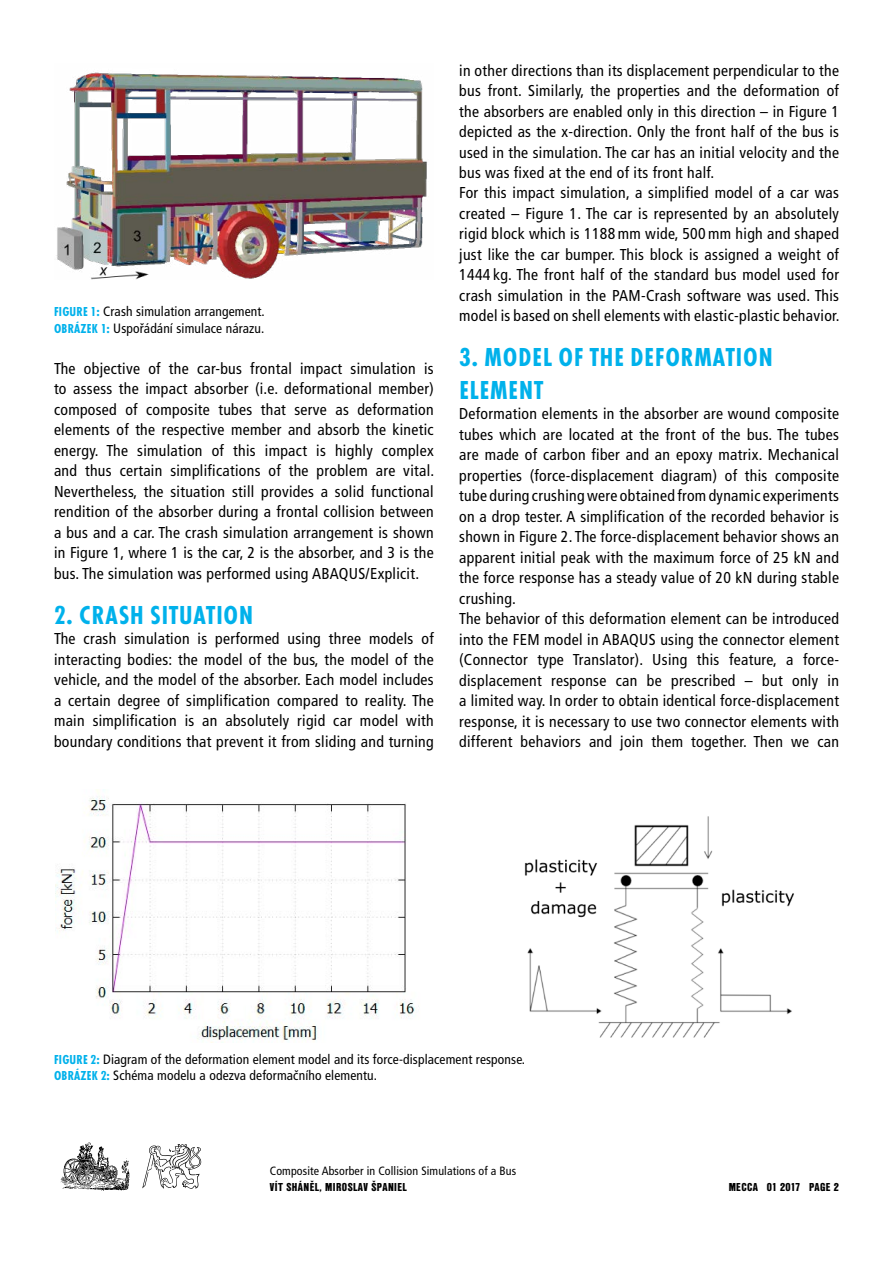
<style>
.page{position:relative;width:893px;height:1263px;background:#fff}
.page>*{position:absolute;margin:0;border:0;box-sizing:border-box;transform-origin:0 0}
.t1{font:700 condensed 27px/32.4px "Futura TOT";letter-spacing:.035em;color:#00b1eb}
.t2{font:condensed 15.75px/20.4px "Frutiger CE";letter-spacing:.02em;color:#000;text-align:justify}
.t3{font:condensed 13.5px/16.5px "Frutiger CE";letter-spacing:.01em;color:#000}
.t4{font:condensed 12px "Frutiger CE";letter-spacing:.01em;color:#000}
.t5{font:12px "Nimbus Sans DOT Blac Cond";letter-spacing:.03em;color:#000}
.s1{font-family:"Futura TOT";font-weight:700;color:#00b1eb}
</style>
<div class="page">
<img style="left:60px;top:1142px;width:70px;height:49px">
<svg style="left:142px;top:1144px;width:59px;height:45px"></svg>
<img style="left:56px;top:72px;width:371px;height:207px">
<img style="left:55px;top:789px;width:360px;height:254px">
<img style="left:524px;top:816px;width:270px;height:222px">
<p class="t3" style="left:54px;top:304px;width:212px"><span class="s1">FIGURE 1:</span> Crash simulation arrangement.<br><span class="s1">OBRÁZEK 1:</span> Uspořádání simulace nárazu.</p>
<p class="t2" style="left:54px;top:358px;width:382px">The objective of the car-bus frontal impact simulation is to assess the impact absorber (i.e. deformational member) composed of composite tubes that serve as deformation elements of the respective member and absorb the kinetic energy. The simulation of this impact is highly complex and thus certain simplifications of the problem are vital.<br>Nevertheless, the situation still provides a solid functional rendition of the absorber during a frontal collision between a bus and a car. The crash simulation arrangement is shown in Figure 1, where 1 is the car, 2 is the absorber, and 3 is the bus. The simulation was performed using ABAQUS/Explicit.</p>
<h1 class="t1" style="left:54px;top:599px;width:201px">2. CRASH SITUATION</h1>
<p class="t2" style="left:54px;top:629px;width:381px">The crash simulation is performed using three models of interacting bodies: the model of the bus, the model of the vehicle, and the model of the absorber. Each model includes a certain degree of simplification compared to reality. The main simplification is an absolutely rigid car model with boundary conditions that prevent it from sliding and turning</p>
<p class="t2" style="left:459px;top:60px;width:382px;text-align:left">in other directions than its displacement perpendicular to the bus front. Similarly, the properties and the deformation of the absorbers are enabled only in this direction – in Figure 1 depicted as the x-direction. Only the front half of the bus is used in the simulation. The car has an initial velocity and the bus was fixed at the end of its front half.<br>For this impact simulation, a simplified model of a car was created – Figure 1. The car is represented by an absolutely rigid block which is 1188 mm wide, 500 mm high and shaped just like the car bumper. This block is assigned a weight of 1444 kg. The front half of the standard bus model used for crash simulation in the PAM-Crash software was used. This model is based on shell elements with elastic-plastic behavior.</p>
<h1 class="t1" style="left:459px;top:341px;width:315px">3. MODEL OF THE DEFORMATION<br>ELEMENT</h1>
<p class="t2" style="left:459px;top:404px;width:381px;text-align:left">Deformation elements in the absorber are wound composite tubes which are located at the front of the bus. The tubes are made of carbon fiber and an epoxy matrix. Mechanical properties (force-displacement diagram) of this composite tube during crushing were obtained from dynamic experiments on a drop tester. A simplification of the recorded behavior is shown in Figure 2. The force-displacement behavior shows an apparent initial peak with the maximum force of 25 kN and the force response has a steady value of 20 kN during stable crushing.<br>The behavior of this deformation element can be introduced into the FEM model in ABAQUS using the connector element (Connector type Translator). Using this feature, a force&shy;displacement response can be prescribed – but only in a limited way. In order to obtain identical force-displacement response, it is necessary to use two connector elements with different behaviors and join them together. Then we can</p>
<p class="t3" style="left:54px;top:1051px;width:473px"><span class="s1">FIGURE 2:</span> Diagram of the deformation element model and its force-displacement response.<br><span class="s1">OBRÁZEK 2:</span> Schéma modelu a odezva deformačního elementu.</p>
<p class="t4" style="left:270px;top:1164px;width:248px">Composite Absorber in Collision Simulations of a Bus</p>
<p class="t5" style="left:270px;top:1180px;width:69px">VÍT SHÁNĚL, MIROSLAV</p>
<p class="t5" style="left:371px;top:1180px;width:12px">ŠPANIEL</p>
<p class="t5" style="left:729px;top:1180px;width:112px">MECCA 01 2017 PAGE 2</p>
</div>
